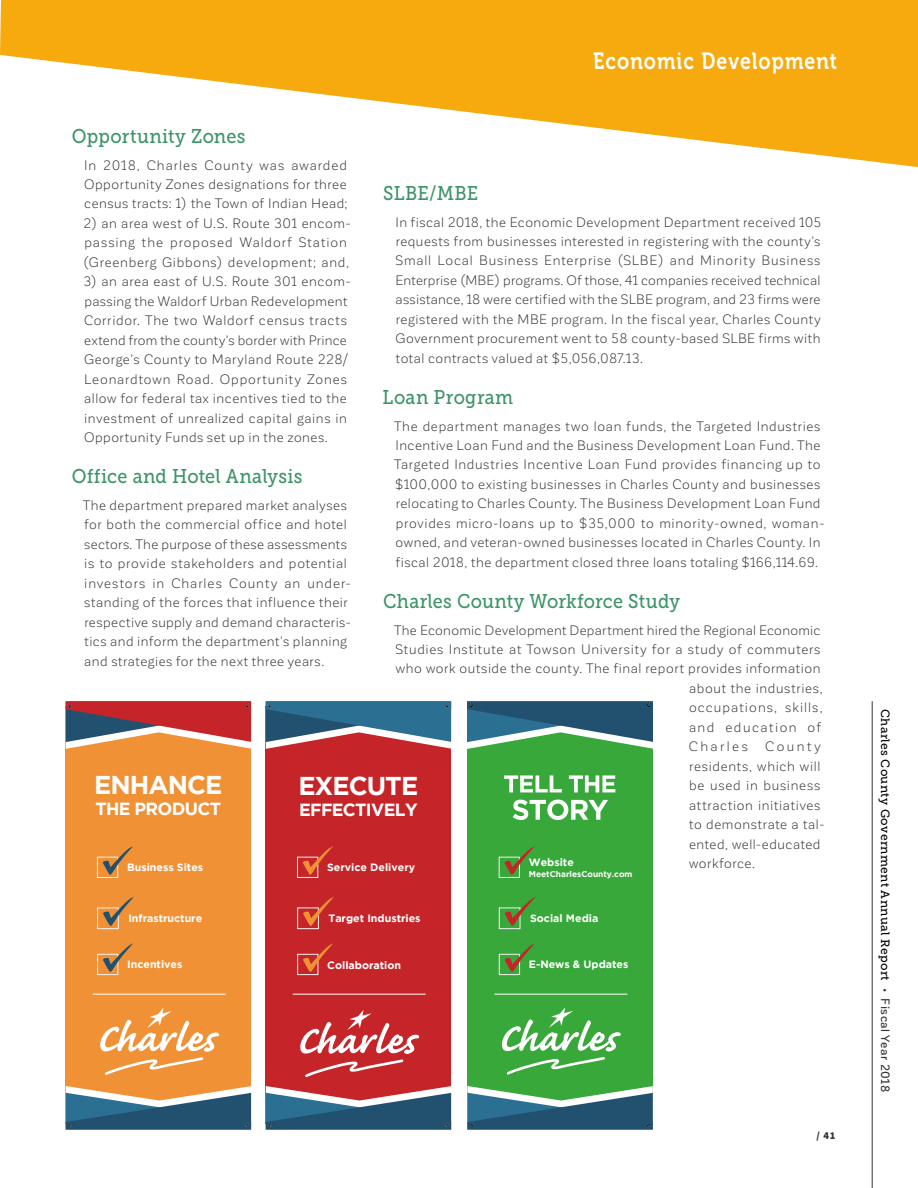
<style>
.page{position:relative;width:918px;height:1188px;background:#fff}
.page>*{position:absolute;margin:0;border:0;box-sizing:border-box;transform-origin:0 0}
.t1{font:700 25.8px "Gotham";letter-spacing:-.04em;color:#fff}
.t2{font:23.4px "Museo 700";letter-spacing:.055em;color:#fff;scale:.83 1}
.t3{font:19.8px "Museo Slab 500";letter-spacing:.015em;color:#3d9468;scale:.91 1}
.t4{font:700 17.55px "Gotham";letter-spacing:-.04em;color:#fff}
.t5{font:13.5px/19.5px "Corporative Sans";letter-spacing:.045em;color:#363636}
.t6{font:13.5px "Corporative Sans";letter-spacing:.02em;color:#363636}
.t7{font:13.5px "Corporative Sans";letter-spacing:.08em;color:#363636}
.t8{font:13.5px "Corporative Sans";letter-spacing:.115em;color:#363636}
.t9{font:13.5px "Corporative Sans";letter-spacing:.18em;color:#363636}
.t10{font:12px "Museo Slab 500";letter-spacing:.03em;color:#000}
.t11{font:700 10.65px "Gotham";color:#fff}
.t12{font:700 10.65px "Gotham";color:#fffefe}
.t13{font:900 10.5px "Source Sans Pro";color:#363636}
.t14{font:700 8.4px "Gotham";color:#fffefe}
.s1{font-family:"Corporative Sans";font-weight:500;color:#363636}
</style>
<div class="page">
<svg style="left:0;top:0;width:918px;height:167px;fill:#f6aa0d"></svg>
<div style="left:66px;top:707px;width:185px;height:417px;background:#f09135"></div>
<svg style="left:100px;top:1008px;width:119px;height:67px"></svg>
<div style="left:97px;top:908px;width:22px;height:21px;border:1px solid #f1f1f1"></div>
<svg style="left:103px;top:897px;width:31px;height:29px"></svg>
<div style="left:97px;top:954px;width:21px;height:21px;border:1px solid #f1f1f1"></div>
<svg style="left:103px;top:943px;width:30px;height:29px"></svg>
<div style="left:97px;top:857px;width:21px;height:21px;border:1px solid #f1f1f1"></div>
<svg style="left:103px;top:846px;width:30px;height:29px"></svg>
<hr style="left:93px;top:994px;width:133px;height:1px;background:#fff">
<svg style="left:66px;top:701px;width:185px;height:48px"></svg>
<svg style="left:66px;top:1086px;width:185px;height:44px"></svg>
<div style="left:266px;top:707px;width:185px;height:417px;background:#c52529"></div>
<svg style="left:300px;top:1010px;width:119px;height:67px"></svg>
<div style="left:297px;top:908px;width:22px;height:21px;border:1px solid #f1f1f1"></div>
<svg style="left:303px;top:897px;width:31px;height:29px"></svg>
<div style="left:297px;top:954px;width:21px;height:21px;border:1px solid #f1f1f1"></div>
<svg style="left:303px;top:943px;width:30px;height:29px"></svg>
<div style="left:297px;top:857px;width:21px;height:21px;border:1px solid #f1f1f1"></div>
<svg style="left:303px;top:846px;width:30px;height:29px"></svg>
<hr style="left:293px;top:994px;width:133px;height:1px;background:#fff">
<svg style="left:266px;top:701px;width:185px;height:48px"></svg>
<svg style="left:266px;top:1086px;width:185px;height:44px"></svg>
<div style="left:467px;top:707px;width:186px;height:417px;background:#38a83a"></div>
<svg style="left:502px;top:1007px;width:119px;height:68px"></svg>
<div style="left:499px;top:908px;width:21px;height:21px;border:1px solid #f1f1f1"></div>
<svg style="left:505px;top:897px;width:30px;height:29px"></svg>
<div style="left:499px;top:954px;width:21px;height:21px;border:1px solid #f1f1f1"></div>
<svg style="left:505px;top:943px;width:30px;height:29px"></svg>
<div style="left:499px;top:857px;width:21px;height:21px;border:1px solid #f1f1f1"></div>
<svg style="left:504px;top:846px;width:30px;height:29px"></svg>
<hr style="left:494px;top:994px;width:133px;height:1px;background:#fff">
<svg style="left:504px;top:775px;width:58px;height:17px"></svg>
<svg style="left:569px;top:775px;width:46px;height:17px"></svg>
<svg style="left:513px;top:800px;width:95px;height:20px"></svg>
<svg style="left:467px;top:701px;width:186px;height:48px"></svg>
<svg style="left:467px;top:1086px;width:186px;height:44px"></svg>
<hr style="left:872px;top:701px;width:1px;height:487px;background:#363636">
<h2 class="t2" style="left:593px;top:48px;width:295px">Economic Development</h2>
<h3 class="t3" style="left:72px;top:125px;width:192px">Opportunity Zones</h3>
<p class="t5" style="left:84px;top:155px;width:265px;text-align:justify">In 2018, Charles County was awarded Opportunity Zones designations for three census tracts: 1) the Town of Indian Head;</p>
<p class="t5" style="left:83px;top:214px;width:269px">2) an area west of U.S. Route 301 encom&shy;passing the proposed Waldorf Station (Greenberg Gibbons) development; and,</p>
<p class="t5" style="left:83px;top:272px;width:269px">3) an area east of U.S. Route 301 encom&shy;passing the Waldorf Urban Redevelopment Corridor. The two Waldorf census tracts extend from the county’s border with Prince George’s County to Maryland Route 228/ Leonardtown Road. Opportunity Zones allow for federal tax incentives tied to the investment of unrealized capital gains in Opportunity Funds set up in the zones.</p>
<h3 class="t3" style="left:72px;top:465px;width:255px">Office and Hotel Analysis</h3>
<p class="t5" style="left:83px;top:496px;width:270px">The department prepared market analyses for both the commercial office and hotel sectors. The purpose of these assessments is to provide stakeholders and potential investors in Charles County an under&shy;standing of the forces that influence their respective supply and demand characteris&shy;tics and inform the department’s planning and strategies for the next three years.</p>
<h3 class="t3" style="left:383px;top:182px;width:106px">SLBE/MBE</h3>
<p class="t5" style="left:395px;top:212px;width:427px;text-align:justify">In fiscal 2018, the Economic Development Department received 105 requests from businesses interested in registering with the county’s Small Local Business Enterprise (SLBE) and Minority Business Enterprise (MBE) programs. Of those, 41 companies received technical assistance, 18 were certified with the SLBE program, and 23 firms were registered with the MBE program. In the fiscal year, Charles County Government procurement went to 58 county-based SLBE firms with total contracts valued at $5,056,087.13.</p>
<h3 class="t3" style="left:383px;top:386px;width:145px">Loan Program</h3>
<p class="t5" style="left:394px;top:416px;width:432px">The department manages two loan funds, the Targeted Industries Incentive Loan Fund and the Business Development Loan Fund. The Targeted Industries Incentive Loan Fund provides financing up to $100,000 to existing businesses in Charles County and businesses relocating to Charles County. The Business Development Loan Fund provides micro-loans up to $35,000 to minority-owned, woman&shy;owned, and veteran-owned businesses located in Charles County. In fiscal 2018, the department closed three loans totaling $166,114.69.</p>
<h3 class="t3" style="left:383px;top:590px;width:328px">Charles County Workforce Study</h3>
<p class="t6" style="left:394px;top:623px;width:428px">The Economic Development Department hired the Regional Economic</p>
<p class="t5" style="left:396px;top:640px;width:426px">Studies Institute at Towson University for a study of commuters</p>
<p class="t5" style="left:396px;top:659px;width:426px">who work outside the county. The final report provides information</p>
<p class="t5" style="left:689px;top:679px;width:135px">about the industries,</p>
<p class="t7" style="left:689px;top:701px;width:135px">occupations, skills,</p>
<p class="t8" style="left:689px;top:720px;width:134px">and education of</p>
<p class="t9" style="left:689px;top:740px;width:61px">Charles</p>
<p class="t5" style="left:689px;top:737px;width:137px;text-indent:76px">County residents, which will be used in business attraction initiatives to demonstrate a tal&shy;ented, well-educated workforce.</p>
<h1 class="t1" style="left:94px;top:770px;width:130px">ENHANCE</h1>
<p class="t4" style="left:95px;top:798px;width:127px">THE PRODUCT</p>
<h1 class="t1" style="left:298px;top:771px;width:121px">EXECUTE</h1>
<p class="t4" style="left:299px;top:800px;width:120px">EFFECTIVELY</p>
<p class="t12" style="left:529px;top:857px;width:47px">Website</p>
<p class="t14" style="left:529px;top:869px;width:105px">MeetCharlesCounty.com</p>
<p class="t11" style="left:530px;top:912px;width:70px">Social Media</p>
<p class="t11" style="left:529px;top:958px;width:101px">E-News &amp; Updates</p>
<p class="t12" style="left:127px;top:861px;width:78px">Business Sites</p>
<p class="t12" style="left:327px;top:861px;width:90px">Service Delivery</p>
<p class="t11" style="left:128px;top:912px;width:75px">Infrastructure</p>
<p class="t11" style="left:127px;top:958px;width:57px">Incentives</p>
<p class="t11" style="left:328px;top:912px;width:94px">Target Industries</p>
<p class="t11" style="left:327px;top:959px;width:75px">Collaboration</p>
<p class="t13" style="left:817px;top:1129px;width:20px">/ 41</p>
<p class="t10" style="left:892px;top:709px;width:385px;rotate:90deg">Charles County Government Annual Report <span class="s1">• Fiscal Year 2018</span></p>
</div>
